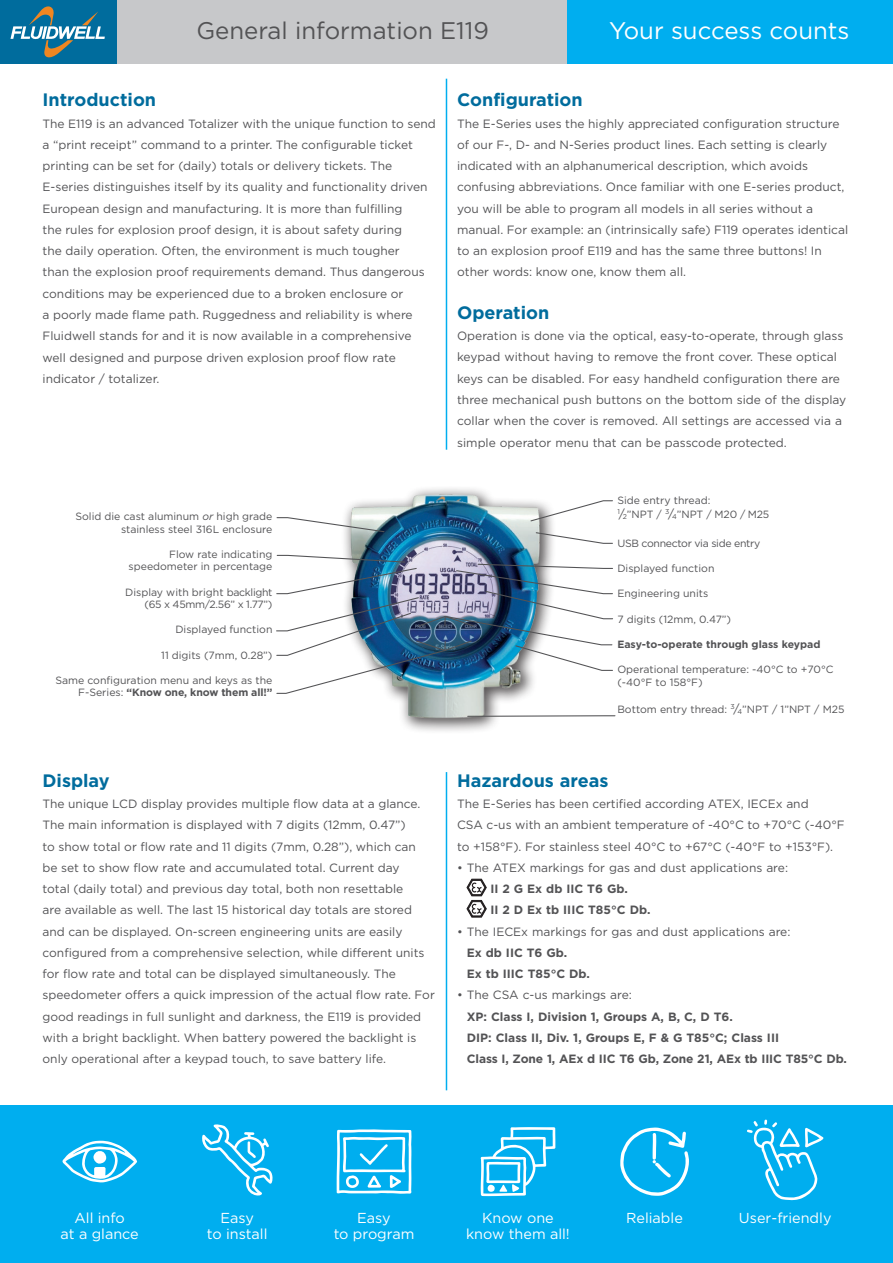
<style>
.page{position:relative;width:893px;height:1263px;background:#fff}
.page>*{position:absolute;margin:0;border:0;box-sizing:border-box;transform-origin:0 0}
.t1{font:24px "Gotham Pro";color:#535355}
.t2{font:24px "Gotham Pro";color:#fff}
.t3{font:700 18px "Gotham Pro";color:#006c9d}
.t4{font:14.4px/16.4px "Gotham Pro";color:#fff;text-align:center}
.t5{font:12px/21.3px "Gotham Pro";color:#535355}
.t6{font:700 12px/21.3px "Gotham Pro";color:#535355}
.t7{font:10.5px/12.6px "Gotham Pro";color:#535355;text-align:right}
.t8{font:10.5px/12.6px "Gotham Pro";letter-spacing:-.025em;color:#535355;text-align:right}
.t9{font:700 10.5px "Gotham Pro";color:#535355}
.t10{font:10.5px "Gotham Pro";letter-spacing:-.03em;color:#535355}
.s1{font-style:italic}
.s2{font-weight:700}
.s3{font-size:12px}
</style>
<div class="page">
<div style="left:0;top:1106px;width:893px;height:157px;background:#00aeef"></div>
<div style="left:0;top:0;width:117px;height:64px;background:#006c9d"></div>
<svg style="left:11px;top:6px;width:94px;height:51px"></svg>
<div style="left:117px;top:0;width:451px;height:64px;background:#c7c8ca"></div>
<div style="left:568px;top:0;width:325px;height:64px;background:#00aeef"></div>
<svg style="left:467px;top:879px;width:20px;height:38px"></svg>
<hr style="left:446px;top:772px;width:1px;height:318px;background:#00aeef">
<hr style="left:446px;top:79px;width:1px;height:371px;background:#00aeef">
<svg style="left:62px;top:1141px;width:75px;height:41px"></svg>
<svg style="left:202px;top:1124px;width:71px;height:72px"></svg>
<svg style="left:336px;top:1129px;width:76px;height:65px"></svg>
<svg style="left:480px;top:1127px;width:75px;height:69px"></svg>
<svg style="left:620px;top:1127px;width:69px;height:69px"></svg>
<svg style="left:747px;top:1119px;width:77px;height:81px"></svg>
<div style="left:341px;top:486px;width:216px;height:248px;background:#231f20;opacity:.75"></div>
<img style="left:346px;top:490px;width:197px;height:232px">
<svg style="left:276px;top:517px;width:109px;height:16px"></svg>
<svg style="left:530px;top:500px;width:83px;height:22px"></svg>
<svg style="left:535px;top:531px;width:78px;height:13px"></svg>
<img style="left:276px;top:554px;width:337px;height:140px">
<svg style="left:467px;top:715px;width:149px;height:2px"></svg>
<h1 class="t1" style="left:196px;top:17px;width:294px">General information E119</h1>
<h1 class="t2" style="left:609px;top:17px;width:242px">Your success counts</h1>
<h2 class="t3" style="left:43px;top:90px;width:115px">Introduction</h2>
<p class="t5" style="left:43px;top:113px;width:395px">The E119 is an advanced Totalizer with the unique function to send a “print receipt” command to a printer. The configurable ticket printing can be set for (daily) totals or delivery tickets. The E-series distinguishes itself by its quality and functionality driven European design and manufacturing. It is more than fulfilling<br>the rules for explosion proof design, it is about safety during<br>the daily operation. Often, the environment is much tougher<br>than the explosion proof requirements demand. Thus dangerous conditions may be experienced due to a broken enclosure or<br>a poorly made flame path. Ruggedness and reliability is where Fluidwell stands for and it is now available in a comprehensive well designed and purpose driven explosion proof flow rate indicator / totalizer.</p>
<p class="t7" style="left:75px;top:510px;width:199px">Solid die cast aluminum <span class="s1">or</span> high grade stainless steel 316L enclosure</p>
<p class="t7" style="left:129px;top:548px;width:145px">Flow rate indicating speedometer in percentage</p>
<p class="t8" style="left:125px;top:586px;width:149px">Display with bright backlight (65 x 45mm/2.56” x 1.77”)</p>
<p class="t7" style="left:175px;top:623px;width:99px">Displayed function</p>
<p class="t7" style="left:161px;top:649px;width:113px">11 digits (7mm, 0.28”)</p>
<p class="t7" style="left:55px;top:674px;width:219px">Same configuration menu and keys as the<br>F-Series: <span class="s2">“Know one, know them all!”</span></p>
<h2 class="t3" style="left:457px;top:90px;width:127px">Configuration</h2>
<p class="t5" style="left:457px;top:113px;width:393px">The E-Series uses the highly appreciated configuration structure of our F-, D- and N-Series product lines. Each setting is clearly indicated with an alphanumerical description, which avoids confusing abbreviations. Once familiar with one E-series product, you will be able to program all models in all series without a manual. For example: an (intrinsically safe) F119 operates identical to an explosion proof E119 and has the same three buttons! In other words: know one, know them all.</p>
<h2 class="t3" style="left:457px;top:302px;width:94px">Operation</h2>
<p class="t5" style="left:457px;top:325px;width:391px">Operation is done via the optical, easy-to-operate, through glass keypad without having to remove the front cover. These optical keys can be disabled. For easy handheld configuration there are three mechanical push buttons on the bottom side of the display collar when the cover is removed. All settings are accessed via a simple operator menu that can be passcode protected.</p>
<p class="t7" style="left:617px;top:493px;width:153px;line-height:14.4px;text-align:left">Side entry thread:<br><sup>1</sup><span class="s3">/</span><sub>2</sub>”NPT / <sup>3</sup><span class="s3">/</span><sub>4</sub>”NPT / M20 / M25</p>
<p class="t10" style="left:617px;top:537px;width:144px">USB connector via side entry</p>
<p class="t7" style="left:617px;top:562px;width:99px">Displayed function</p>
<p class="t7" style="left:617px;top:587px;width:92px">Engineering units</p>
<p class="t7" style="left:617px;top:613px;width:115px">7 digits (12mm, 0.47”)</p>
<p class="t9" style="left:617px;top:638px;width:205px">Easy-to-operate through glass keypad</p>
<p class="t7" style="left:617px;top:663px;width:218px;text-align:left">Operational temperature: -40°C to +70°C (-40°F to 158°F)</p>
<p class="t7" style="left:617px;top:703px;width:229px">Bottom entry thread: <sup>3</sup><span class="s3">/</span><sub>4</sub>”NPT / 1”NPT / M25</p>
<h2 class="t3" style="left:43px;top:770px;width:69px">Display</h2>
<p class="t5" style="left:43px;top:793px;width:394px">The unique LCD display provides multiple flow data at a glance.<br>The main information is displayed with 7 digits (12mm, 0.47”)<br>to show total or flow rate and 11 digits (7mm, 0.28”), which can<br>be set to show flow rate and accumulated total. Current day<br>total (daily total) and previous day total, both non resettable<br>are available as well. The last 15 historical day totals are stored and can be displayed. On-screen engineering units are easily configured from a comprehensive selection, while different units for flow rate and total can be displayed simultaneously. The speedometer offers a quick impression of the actual flow rate. For good readings in full sunlight and darkness, the E119 is provided with a bright backlight. When battery powered the backlight is only operational after a keypad touch, to save battery life.</p>
<h2 class="t3" style="left:457px;top:770px;width:153px">Hazardous areas</h2>
<p class="t5" style="left:457px;top:793px;width:389px">The E-Series has been certified according ATEX, IECEx and<br>CSA c-us with an ambient temperature of -40°C to +70°C (-40°F to +158°F). For stainless steel 40°C to +67°C (-40°F to +153°F).</p>
<p class="t5" style="left:457px;top:857px;width:332px">• The ATEX markings for gas and dust applications are:</p>
<p class="t6" style="left:490px;top:878px;width:162px">II 2 G Ex db IIC T6 Gb.<br>II 2 D Ex tb IIIC T85°C Db.</p>
<p class="t5" style="left:457px;top:921px;width:335px">• The IECEx markings for gas and dust applications are:</p>
<p class="t6" style="left:467px;top:941px;width:125px">Ex db IIC T6 Gb.<br>Ex tb IIIC T85°C Db.</p>
<p class="t5" style="left:457px;top:984px;width:176px">• The CSA c-us markings are:</p>
<p class="t6" style="left:467px;top:1005px;width:382px">XP: Class I, Division 1, Groups A, B, C, D T6.<br>DIP: Class II, Div. 1, Groups E, F &amp; G T85°C; Class III<br>Class I, Zone 1, AEx d IIC T6 Gb, Zone 21, AEx tb IIIC T85°C Db.</p>
<p class="t4" style="left:61px;top:1209px;width:80px">All info<br>at a glance</p>
<p class="t4" style="left:207px;top:1209px;width:62px">Easy<br>to install</p>
<p class="t4" style="left:334px;top:1209px;width:82px">Easy<br>to program</p>
<p class="t4" style="left:466px;top:1209px;width:105px">Know one know them all!</p>
<p class="t4" style="left:626px;top:1209px;width:58px">Reliable</p>
<p class="t4" style="left:739px;top:1209px;width:94px">User-friendly</p>
</div>
